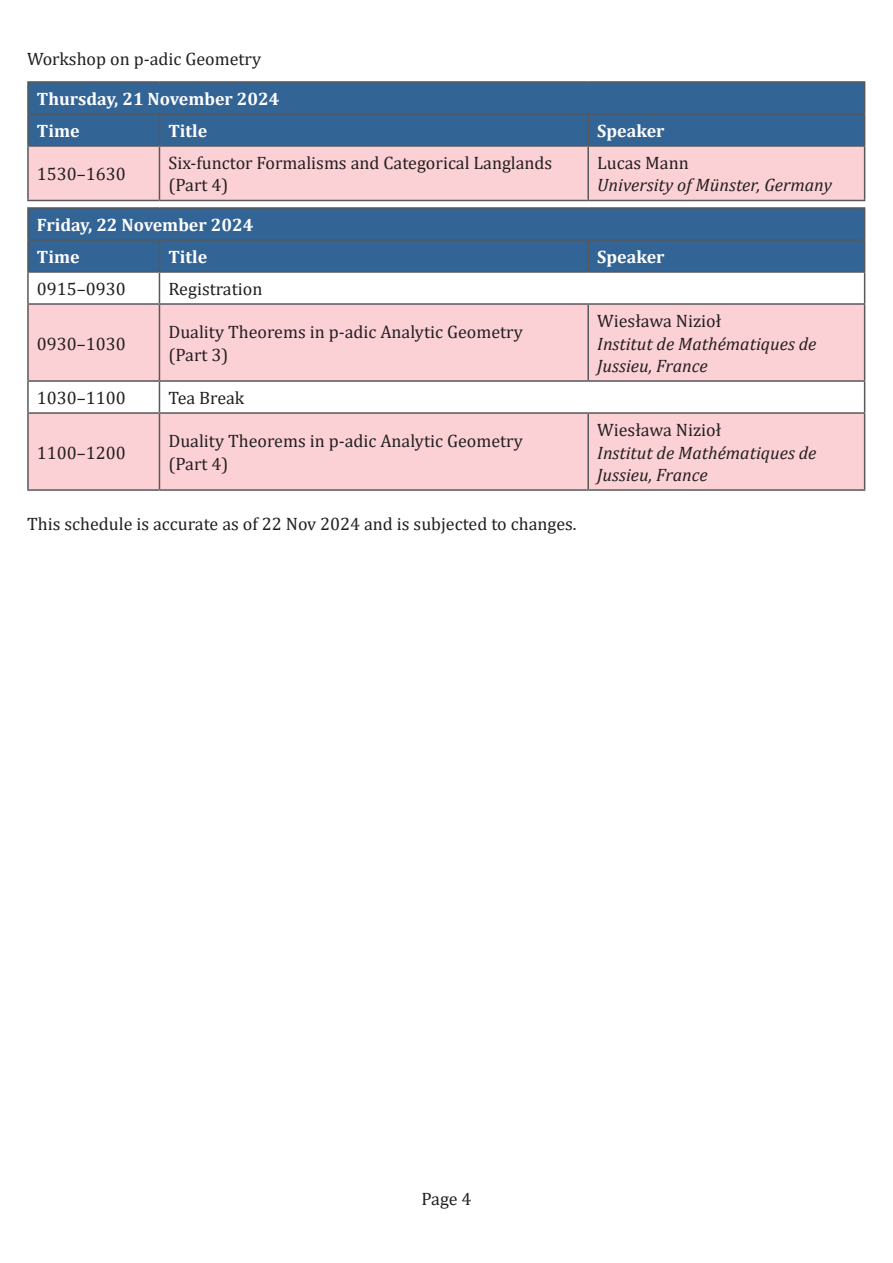
<style>
.page{position:relative;width:893px;height:1263px;background:#fff}
.page>*{position:absolute;margin:0;border:0;box-sizing:border-box;transform-origin:0 0}
.Body_Row{font:18px "Cambria";color:#231f20}
.Body_Row-2{font:italic 18px/22.5px "Cambria";color:#231f20}
.Header_Row{font:700 18px "Cambria";color:#fff}
</style>
<div class="page">
<div style="left:29px;top:83px;width:835px;height:62px;background:#336496"></div>
<div style="left:29px;top:147px;width:835px;height:53px;background:#fcd1d6"></div>
<hr style="left:27px;top:81px;width:132px;height:2px;background:#57585a">
<hr style="left:27px;top:83px;width:2px;height:30px;background:#57585a">
<hr style="left:159px;top:81px;width:429px;height:2px;background:#57585a">
<hr style="left:588px;top:81px;width:277px;height:2px;background:#57585a">
<hr style="left:864px;top:83px;width:1px;height:30px;background:#57585a">
<hr style="left:27px;top:113px;width:132px;height:2px;background:#57585a">
<hr style="left:27px;top:115px;width:2px;height:30px;background:#57585a">
<hr style="left:159px;top:113px;width:429px;height:2px;background:#57585a">
<hr style="left:159px;top:115px;width:1px;height:30px;background:#57585a">
<hr style="left:588px;top:113px;width:277px;height:2px;background:#57585a">
<hr style="left:587px;top:115px;width:2px;height:30px;background:#57585a">
<hr style="left:864px;top:115px;width:1px;height:30px;background:#57585a">
<hr style="left:27px;top:145px;width:132px;height:2px;background:#57585a">
<hr style="left:27px;top:147px;width:2px;height:53px;background:#57585a">
<hr style="left:159px;top:145px;width:429px;height:2px;background:#57585a">
<hr style="left:159px;top:147px;width:1px;height:53px;background:#57585a">
<hr style="left:588px;top:145px;width:277px;height:2px;background:#57585a">
<hr style="left:587px;top:147px;width:2px;height:53px;background:#57585a">
<hr style="left:864px;top:147px;width:1px;height:53px;background:#57585a">
<hr style="left:27px;top:200px;width:132px;height:1px;background:#57585a">
<hr style="left:159px;top:200px;width:429px;height:1px;background:#57585a">
<hr style="left:588px;top:200px;width:277px;height:1px;background:#57585a">
<div style="left:29px;top:209px;width:835px;height:62px;background:#336496"></div>
<div style="left:29px;top:305px;width:835px;height:184px;background:#fcd1d6"></div>
<svg style="left:29px;top:382px;width:835px;height:30px"></svg>
<hr style="left:27px;top:207px;width:132px;height:2px;background:#57585a">
<hr style="left:27px;top:209px;width:2px;height:30px;background:#57585a">
<hr style="left:159px;top:207px;width:429px;height:2px;background:#57585a">
<hr style="left:588px;top:207px;width:277px;height:2px;background:#57585a">
<hr style="left:864px;top:209px;width:1px;height:30px;background:#57585a">
<hr style="left:27px;top:239px;width:132px;height:2px;background:#57585a">
<hr style="left:27px;top:241px;width:2px;height:30px;background:#57585a">
<hr style="left:159px;top:239px;width:429px;height:2px;background:#57585a">
<hr style="left:159px;top:241px;width:1px;height:30px;background:#57585a">
<hr style="left:588px;top:239px;width:277px;height:2px;background:#57585a">
<hr style="left:587px;top:241px;width:2px;height:30px;background:#57585a">
<hr style="left:864px;top:241px;width:1px;height:30px;background:#57585a">
<hr style="left:27px;top:271px;width:132px;height:2px;background:#57585a">
<hr style="left:27px;top:273px;width:2px;height:30px;background:#57585a">
<hr style="left:159px;top:271px;width:429px;height:2px;background:#57585a">
<hr style="left:159px;top:273px;width:1px;height:30px;background:#57585a">
<hr style="left:588px;top:271px;width:277px;height:2px;background:#57585a">
<hr style="left:864px;top:273px;width:1px;height:30px;background:#57585a">
<hr style="left:27px;top:303px;width:132px;height:2px;background:#57585a">
<hr style="left:27px;top:305px;width:2px;height:75px;background:#57585a">
<hr style="left:159px;top:303px;width:429px;height:2px;background:#57585a">
<hr style="left:159px;top:305px;width:1px;height:75px;background:#57585a">
<hr style="left:588px;top:303px;width:277px;height:2px;background:#57585a">
<hr style="left:587px;top:305px;width:2px;height:75px;background:#57585a">
<hr style="left:864px;top:305px;width:1px;height:75px;background:#57585a">
<hr style="left:27px;top:380px;width:132px;height:2px;background:#57585a">
<hr style="left:27px;top:382px;width:2px;height:30px;background:#57585a">
<hr style="left:159px;top:380px;width:429px;height:2px;background:#57585a">
<hr style="left:159px;top:382px;width:1px;height:30px;background:#57585a">
<hr style="left:588px;top:380px;width:277px;height:2px;background:#57585a">
<hr style="left:864px;top:382px;width:1px;height:30px;background:#57585a">
<hr style="left:27px;top:412px;width:132px;height:2px;background:#57585a">
<hr style="left:27px;top:414px;width:2px;height:75px;background:#57585a">
<hr style="left:159px;top:412px;width:429px;height:2px;background:#57585a">
<hr style="left:159px;top:414px;width:1px;height:75px;background:#57585a">
<hr style="left:588px;top:412px;width:277px;height:2px;background:#57585a">
<hr style="left:587px;top:414px;width:2px;height:75px;background:#57585a">
<hr style="left:864px;top:414px;width:1px;height:75px;background:#57585a">
<hr style="left:27px;top:489px;width:132px;height:2px;background:#57585a">
<hr style="left:159px;top:489px;width:429px;height:2px;background:#57585a">
<hr style="left:588px;top:489px;width:277px;height:2px;background:#57585a">
<p class="Body_Row" style="left:27px;top:48px;width:235px">Workshop on p-adic Geometry</p>
<p class="Header_Row" style="left:37px;top:86px;width:244px">Thursday, 21 November 2024</p>
<p class="Header_Row" style="left:37px;top:118px;width:44px">Time</p>
<p class="Header_Row" style="left:168px;top:118px;width:40px">Title</p>
<p class="Header_Row" style="left:597px;top:118px;width:69px">Speaker</p>
<p class="Body_Row" style="left:37px;top:163px;width:90px">1530–1630</p>
<p class="Body_Row" style="left:168px;top:152px;width:385px">Six-functor Formalisms and Categorical Langlands</p>
<p class="Body_Row" style="left:168px;top:175px;width:61px">(Part 4)</p>
<p class="Body_Row" style="left:597px;top:152px;width:93px">Lucas Mann</p>
<p class="Body_Row-2" style="left:597px;top:173px;width:236px">University of Münster, Germany</p>
<p class="Header_Row" style="left:37px;top:212px;width:218px">Friday, 22 November 2024</p>
<p class="Header_Row" style="left:37px;top:244px;width:44px">Time</p>
<p class="Header_Row" style="left:168px;top:244px;width:40px">Title</p>
<p class="Header_Row" style="left:597px;top:244px;width:69px">Speaker</p>
<p class="Body_Row" style="left:37px;top:278px;width:90px">0915–0930</p>
<p class="Body_Row" style="left:168px;top:278px;width:95px">Registration</p>
<p class="Body_Row" style="left:37px;top:333px;width:90px">0930–1030</p>
<p class="Body_Row" style="left:597px;top:310px;width:126px">Wiesława Nizioł</p>
<p class="Body_Row-2" style="left:597px;top:331px;width:221px">Institut de Mathématiques de<br>Jussieu, France</p>
<p class="Body_Row" style="left:168px;top:321px;width:356px">Duality Theorems in p-adic Analytic Geometry</p>
<p class="Body_Row" style="left:168px;top:344px;width:61px">(Part 3)</p>
<p class="Body_Row" style="left:37px;top:387px;width:90px">1030–1100</p>
<p class="Body_Row" style="left:168px;top:387px;width:77px">Tea Break</p>
<p class="Body_Row" style="left:37px;top:442px;width:90px">1100–1200</p>
<p class="Body_Row" style="left:168px;top:430px;width:356px">Duality Theorems in p-adic Analytic Geometry</p>
<p class="Body_Row" style="left:168px;top:453px;width:61px">(Part 4)</p>
<p class="Body_Row" style="left:27px;top:513px;width:551px">This schedule is accurate as of 22 Nov 2024 and is subjected to changes.</p>
<p class="Body_Row" style="left:597px;top:419px;width:126px">Wiesława Nizioł</p>
<p class="Body_Row-2" style="left:597px;top:440px;width:221px">Institut de Mathématiques de<br>Jussieu, France</p>
<p class="Body_Row" style="left:421px;top:1188px;width:52px">Page 4</p>
</div>
